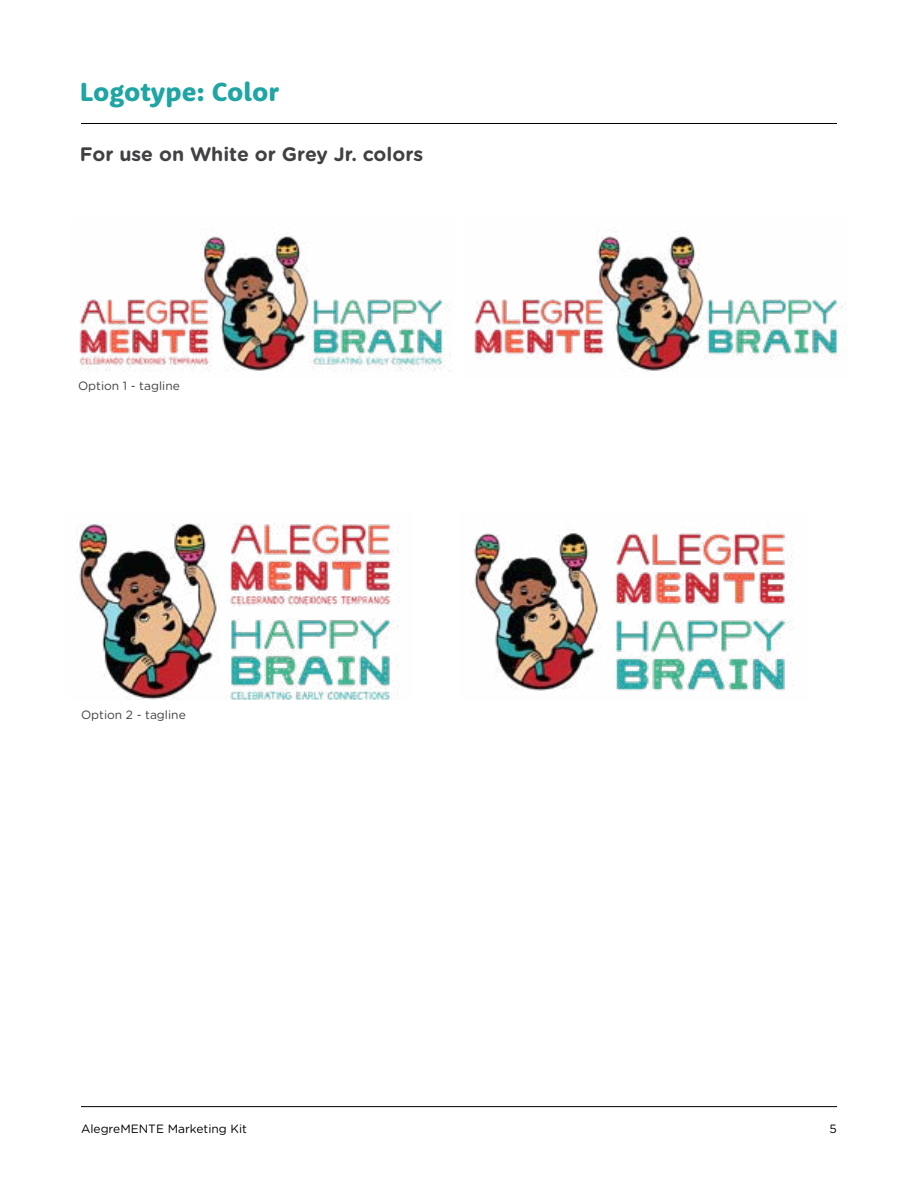
<style>
.page{position:relative;width:918px;height:1188px;background:#fff}
.page>*{position:absolute;margin:0;border:0;box-sizing:border-box;transform-origin:0 0}
.t1{font:800 27px "Rooney Sans";color:#1ea5a4}
.t2{font:700 19.5px "Gotham Rounded";color:#414042}
.t3{font:12px "Gotham Rounded";color:#414042}
.t4{font:12px "Gotham Rounded";color:#000}
</style>
<div class="page">
<hr style="left:81px;top:1106px;width:756px;height:1px;background:#000">
<hr style="left:81px;top:123px;width:756px;height:1px;background:#000">
<img style="left:79px;top:236px;width:371px;height:136px">
<img style="left:77px;top:523px;width:321px;height:176px">
<img style="left:474px;top:231px;width:369px;height:141px">
<img style="left:472px;top:529px;width:321px;height:162px">
<h1 class="t1" style="left:80px;top:80px;width:200px">Logotype: Color</h1>
<h2 class="t2" style="left:80px;top:146px;width:345px">For use on White or Grey Jr. colors</h2>
<p class="t3" style="left:78px;top:380px;width:103px">Option 1 - tagline</p>
<p class="t3" style="left:81px;top:709px;width:106px">Option 2 - tagline</p>
<p class="t4" style="left:81px;top:1123px;width:168px">AlegreMENTE Marketing Kit</p>
<p class="t4" style="left:830px;top:1123px;width:9px">5</p>
</div>
